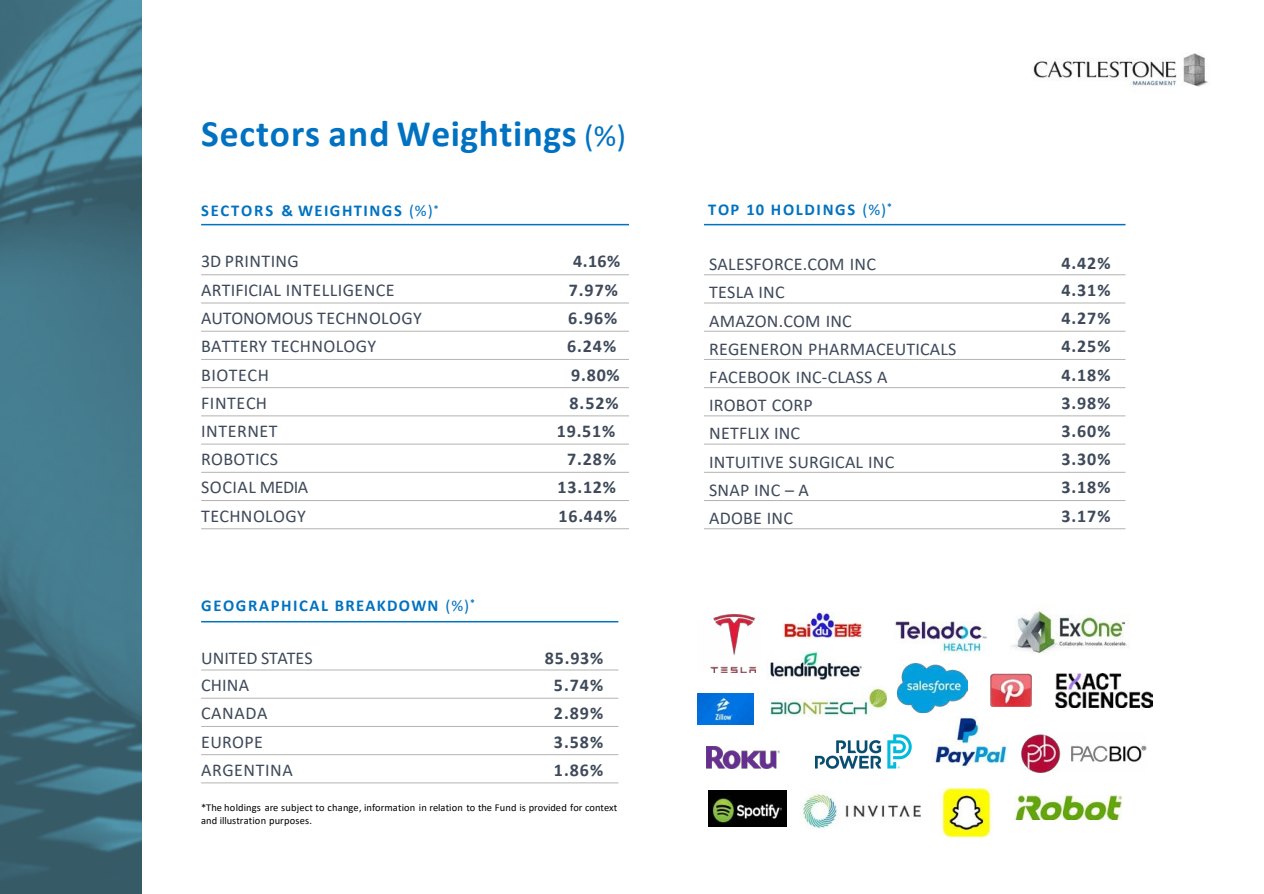
<style>
.page{position:relative;width:1264px;height:894px;background:#fff}
.page>*{position:absolute;margin:0;border:0;box-sizing:border-box;transform-origin:0 0}
.t1{font:700 37.5px "Calibri";letter-spacing:.015em;color:#0072c1}
.t2{font:18px "Calibri";letter-spacing:.01em;color:#3e495a}
.t3{font:700 18px "Calibri";letter-spacing:.055em;color:#3e495a}
.t4{font:18px "Calibri";letter-spacing:.03em;color:#3e495a}
.t5{font:700 16.5px "Calibri";letter-spacing:.09em;color:#0072c1}
.t6{font:10.5px/13.5px "Calibri";letter-spacing:.01em;color:#000}
.s1{font-weight:400;font-size:31.5px}
.s2{font-weight:400}
</style>
<div class="page">
<img style="left:1033px;top:53px;width:175px;height:34px">
<div style="left:0;top:0;width:141px;height:893px;background:#4e8193;opacity:.7"></div>
<img style="left:1014px;top:795px;width:107px;height:24px">
<img style="left:1055px;top:673px;width:96px;height:34px">
<img style="left:706px;top:746px;width:73px;height:22px">
<img style="left:769px;top:686px;width:117px;height:29px">
<img style="left:1021px;top:734px;width:124px;height:38px">
<img style="left:939px;top:788px;width:53px;height:48px">
<img style="left:802px;top:793px;width:118px;height:35px">
<img style="left:770px;top:651px;width:92px;height:28px">
<img style="left:697px;top:693px;width:56px;height:31px">
<img style="left:990px;top:673px;width:40px;height:33px">
<img style="left:931px;top:716px;width:75px;height:51px">
<img style="left:782px;top:611px;width:80px;height:27px">
<img style="left:710px;top:614px;width:47px;height:58px">
<img style="left:894px;top:621px;width:93px;height:32px">
<img style="left:1012px;top:604px;width:117px;height:50px">
<img style="left:708px;top:790px;width:78px;height:36px">
<img style="left:897px;top:663px;width:70px;height:49px">
<hr style="left:201px;top:224px;width:924px;height:1px;background:#0072c1">
<hr style="left:201px;top:274px;width:924px;height:1px;background:#b3b3b3">
<hr style="left:201px;top:303px;width:924px;height:1px;background:#b3b3b3">
<hr style="left:201px;top:331px;width:924px;height:1px;background:#b3b3b3">
<hr style="left:201px;top:359px;width:924px;height:1px;background:#b3b3b3">
<hr style="left:201px;top:387px;width:924px;height:1px;background:#b3b3b3">
<hr style="left:201px;top:415px;width:924px;height:1px;background:#b3b3b3">
<hr style="left:201px;top:444px;width:924px;height:1px;background:#b3b3b3">
<hr style="left:201px;top:472px;width:924px;height:1px;background:#b3b3b3">
<hr style="left:201px;top:500px;width:924px;height:1px;background:#b3b3b3">
<hr style="left:201px;top:528px;width:924px;height:1px;background:#b3b3b3">
<hr style="left:201px;top:621px;width:417px;height:1px;background:#0072c1">
<hr style="left:201px;top:669px;width:417px;height:1px;background:#b3b3b3">
<hr style="left:201px;top:697px;width:417px;height:1px;background:#b3b3b3">
<hr style="left:201px;top:726px;width:417px;height:1px;background:#b3b3b3">
<hr style="left:201px;top:754px;width:417px;height:1px;background:#b3b3b3">
<hr style="left:201px;top:782px;width:417px;height:1px;background:#b3b3b3">
<div style="left:629px;top:213px;width:74px;height:408px;background:#fff"></div>
<img style="left:815px;top:734px;width:96px;height:34px">
<p class="t1" style="left:201px;top:107px;width:426px">Sectors and Weightings <span class="s1">(%)</span></p>
<p class="t5" style="left:201px;top:199px;width:239px">SECTORS &amp; WEIGHTINGS <span class="s2">(%)</span><sup>*</sup></p>
<p class="t5" style="left:708px;top:197px;width:185px">TOP 10 HOLDINGS <span class="s2">(%)</span><sup>*</sup></p>
<p class="t2" style="left:201px;top:248px;width:99px">3D PRINTING</p>
<p class="t3" style="left:573px;top:248px;width:48px">4.16%</p>
<p class="t2" style="left:709px;top:251px;width:168px">SALESFORCE.COM INC</p>
<p class="t3" style="left:1061px;top:250px;width:51px">4.42%</p>
<p class="t2" style="left:201px;top:277px;width:195px">ARTIFICIAL INTELLIGENCE</p>
<p class="t3" style="left:568px;top:277px;width:51px">7.97%</p>
<p class="t2" style="left:709px;top:280px;width:77px">TESLA INC</p>
<p class="t3" style="left:1061px;top:277px;width:51px">4.31%</p>
<p class="t2" style="left:201px;top:305px;width:222px">AUTONOMOUS TECHNOLOGY</p>
<p class="t3" style="left:568px;top:305px;width:51px">6.96%</p>
<p class="t2" style="left:709px;top:308px;width:144px">AMAZON.COM INC</p>
<p class="t3" style="left:1061px;top:305px;width:51px">4.27%</p>
<p class="t2" style="left:201px;top:334px;width:177px">BATTERY TECHNOLOGY</p>
<p class="t3" style="left:567px;top:333px;width:51px">6.24%</p>
<p class="t2" style="left:709px;top:336px;width:249px">REGENERON PHARMACEUTICALS</p>
<p class="t3" style="left:1061px;top:333px;width:51px">4.25%</p>
<p class="t4" style="left:201px;top:362px;width:69px">BIOTECH</p>
<p class="t3" style="left:571px;top:362px;width:50px">9.80%</p>
<p class="t2" style="left:709px;top:364px;width:180px">FACEBOOK INC-CLASS A</p>
<p class="t3" style="left:1061px;top:362px;width:51px">4.18%</p>
<p class="t4" style="left:201px;top:390px;width:67px">FINTECH</p>
<p class="t3" style="left:569px;top:390px;width:51px">8.52%</p>
<p class="t2" style="left:709px;top:392px;width:105px">IROBOT CORP</p>
<p class="t3" style="left:1061px;top:390px;width:51px">3.98%</p>
<p class="t4" style="left:201px;top:418px;width:78px">INTERNET</p>
<p class="t3" style="left:556px;top:418px;width:60px">19.51%</p>
<p class="t2" style="left:709px;top:421px;width:92px">NETFLIX INC</p>
<p class="t3" style="left:1061px;top:418px;width:51px">3.60%</p>
<p class="t2" style="left:201px;top:446px;width:78px">ROBOTICS</p>
<p class="t3" style="left:567px;top:446px;width:51px">7.28%</p>
<p class="t2" style="left:709px;top:449px;width:187px">INTUITIVE SURGICAL INC</p>
<p class="t3" style="left:1061px;top:446px;width:51px">3.30%</p>
<p class="t2" style="left:201px;top:475px;width:108px">SOCIAL MEDIA</p>
<p class="t3" style="left:557px;top:474px;width:60px">13.12%</p>
<p class="t2" style="left:709px;top:477px;width:101px">SNAP INC – A</p>
<p class="t3" style="left:1061px;top:474px;width:51px">3.18%</p>
<p class="t2" style="left:201px;top:503px;width:106px">TECHNOLOGY</p>
<p class="t3" style="left:558px;top:503px;width:60px">16.44%</p>
<p class="t2" style="left:709px;top:505px;width:85px">ADOBE INC</p>
<p class="t3" style="left:1061px;top:503px;width:51px">3.17%</p>
<p class="t5" style="left:201px;top:593px;width:275px">GEOGRAPHICAL BREAKDOWN <span class="s2">(%)</span><sup>*</sup></p>
<p class="t2" style="left:201px;top:645px;width:113px">UNITED STATES</p>
<p class="t3" style="left:545px;top:645px;width:60px">85.93%</p>
<p class="t2" style="left:201px;top:672px;width:50px">CHINA</p>
<p class="t3" style="left:554px;top:672px;width:51px">5.74%</p>
<p class="t2" style="left:201px;top:700px;width:68px">CANADA</p>
<p class="t3" style="left:554px;top:700px;width:51px">2.89%</p>
<p class="t2" style="left:201px;top:729px;width:63px">EUROPE</p>
<p class="t3" style="left:554px;top:728px;width:51px">3.58%</p>
<p class="t4" style="left:201px;top:757px;width:93px">ARGENTINA</p>
<p class="t3" style="left:554px;top:757px;width:51px">1.86%</p>
<p class="t6" style="left:201px;top:800px;width:417px">*The holdings are subject to change, information in relation to the Fund is provided for context and illustration purposes.</p>
</div>
